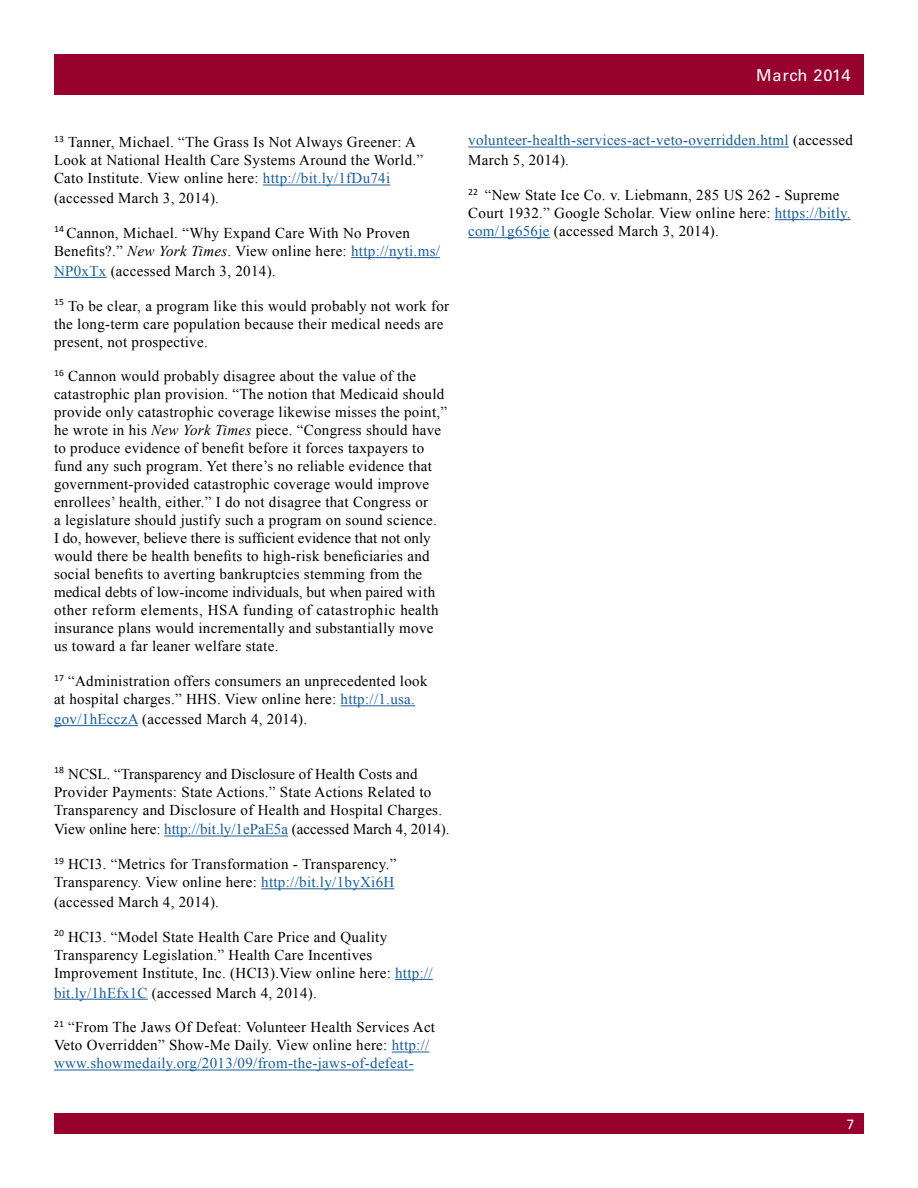
<style>
.page{position:relative;width:918px;height:1188px;background:#fff}
.page>*{position:absolute;margin:0;border:0;box-sizing:border-box;transform-origin:0 0}
.t1{font:16.5px "Univers LT Std";letter-spacing:.04em;color:#fff}
.t2{font:15px/18px "Times New Roman";letter-spacing:.02em;color:#000}
.t3{font:15px/19.8px "Times New Roman";letter-spacing:.02em;color:#175d9e}
.t4{font:15px "Times New Roman";color:#000}
.Photo_Titles{font:13.5px "Univers LT Std";color:#fff}
.s1{color:#175d9e}
.s2{font-style:italic}
.s3{color:#000}
</style>
<div class="page">
<div style="left:54px;top:54px;width:810px;height:40px;background:#98012d"></div>
<div style="left:54px;top:1114px;width:810px;height:20px;background:#98012d"></div>
<hr style="left:263px;top:185px;width:127px;height:1px;background:#175d9e">
<hr style="left:351px;top:257px;width:89px;height:1px;background:#175d9e">
<hr style="left:54px;top:277px;width:53px;height:1px;background:#175d9e">
<hr style="left:341px;top:705px;width:74px;height:1px;background:#175d9e">
<hr style="left:54px;top:725px;width:84px;height:1px;background:#175d9e">
<hr style="left:164px;top:836px;width:124px;height:1px;background:#175d9e">
<hr style="left:261px;top:888px;width:133px;height:1px;background:#175d9e">
<hr style="left:395px;top:979px;width:38px;height:1px;background:#175d9e">
<hr style="left:54px;top:999px;width:94px;height:1px;background:#175d9e">
<hr style="left:392px;top:1052px;width:37px;height:1px;background:#175d9e">
<hr style="left:54px;top:1070px;width:360px;height:1px;background:#175d9e">
<hr style="left:468px;top:147px;width:321px;height:1px;background:#175d9e">
<hr style="left:775px;top:219px;width:76px;height:1px;background:#175d9e">
<hr style="left:468px;top:237px;width:82px;height:1px;background:#175d9e">
<p class="t1" style="left:756px;top:66px;width:96px">March 2014</p>
<p class="t2" style="left:54px;top:133px;width:371px"><sup>13</sup> Tanner, Michael. “The Grass Is Not Always Greener: A<br>Look at National Health Care Systems Around the World.”<br>Cato Institute. View online here: <span class="s1">http://bit.ly/1fDu74i</span></p>
<p class="t2" style="left:54px;top:189px;width:167px">(accessed March 3, 2014).</p>
<p class="t2" style="left:54px;top:224px;width:387px"><sup>14</sup> Cannon, Michael. “Why Expand Care With No Proven<br>Benefits?.” <span class="s2">New York Times</span>. View online here: <span class="s1">http://nyti.ms/</span></p>
<p class="t2" style="left:54px;top:262px;width:223px"><span class="s1">NP0xTx</span> (accessed March 3, 2014).</p>
<p class="t2" style="left:54px;top:296px;width:397px"><sup>15</sup> To be clear, a program like this would probably not work for the long-term care population because their medical needs are present, not prospective.</p>
<p class="t2" style="left:54px;top:367px;width:395px"><sup>16</sup> Cannon would probably disagree about the value of the catastrophic plan provision. “The notion that Medicaid should provide only catastrophic coverage likewise misses the point,” he wrote in his <span class="s2">New York Times</span> piece. “Congress should have to produce evidence of benefit before it forces taxpayers to fund any such program. Yet there’s no reliable evidence that government-provided catastrophic coverage would improve enrollees’ health, either.” I do not disagree that Congress or<br>a legislature should justify such a program on sound science.<br>I do, however, believe there is sufficient evidence that not only would there be health benefits to high-risk beneficiaries and social benefits to averting bankruptcies stemming from the medical debts of low-income individuals, but when paired with other reform elements, HSA funding of catastrophic health insurance plans would incrementally and substantially move us toward a far leaner welfare state.</p>
<p class="t2" style="left:54px;top:672px;width:375px"><sup>17</sup> “Administration offers consumers an unprecedented look at hospital charges.” HHS. View online here: <span class="s1">http://1.usa.</span></p>
<p class="t2" style="left:54px;top:710px;width:255px"><span class="s1">gov/1hEcczA</span> (accessed March 4, 2014).</p>
<p class="t2" style="left:54px;top:764px;width:390px"><sup>18</sup> NCSL. “Transparency and Disclosure of Health Costs and<br>Provider Payments: State Actions.” State Actions Related to<br>Transparency and Disclosure of Health and Hospital Charges.</p>
<p class="t4" style="left:54px;top:821px;width:397px">View online here: <span class="s1">http://bit.ly/1ePaE5a</span> (accessed March 4, 2014).</p>
<p class="t2" style="left:54px;top:855px;width:344px"><sup>19</sup> HCI3. “Metrics for Transformation - Transparency.”<br>Transparency. View online here: <span class="s1">http://bit.ly/1byXi6H</span></p>
<p class="t2" style="left:54px;top:893px;width:167px">(accessed March 4, 2014).</p>
<p class="t2" style="left:54px;top:928px;width:380px"><sup>20</sup> HCI3. “Model State Health Care Price and Quality<br>Transparency Legislation.” Health Care Incentives<br>Improvement Institute, Inc. (HCI3).View online here: <span class="s1">http://</span></p>
<p class="t2" style="left:54px;top:983px;width:264px"><span class="s1">bit.ly/1hEfx1C</span> (accessed March 4, 2014).</p>
<p class="t2" style="left:54px;top:1018px;width:383px"><sup>21</sup> “From The Jaws Of Defeat: Volunteer Health Services Act<br>Veto Overridden” Show-Me Daily. View online here: <span class="s1">http:// www.showmedaily.org/2013/09/from-the-jaws-of-defeat-</span></p>
<p class="t3" style="left:468px;top:130px;width:386px">volunteer-health-services-act-veto-overridden.html <span class="s3">(accessed<br>March 5, 2014).</span></p>
<p class="t2" style="left:468px;top:186px;width:384px"><sup>22</sup> “New State Ice Co. v. Liebmann, 285 US 262 - Supreme<br>Court 1932.” Google Scholar. View online here: <span class="s1">https://bitly. com/1g656je</span> (accessed March 3, 2014).</p>
<p class="Photo_Titles" style="left:847px;top:1116px;width:9px">7</p>
</div>
